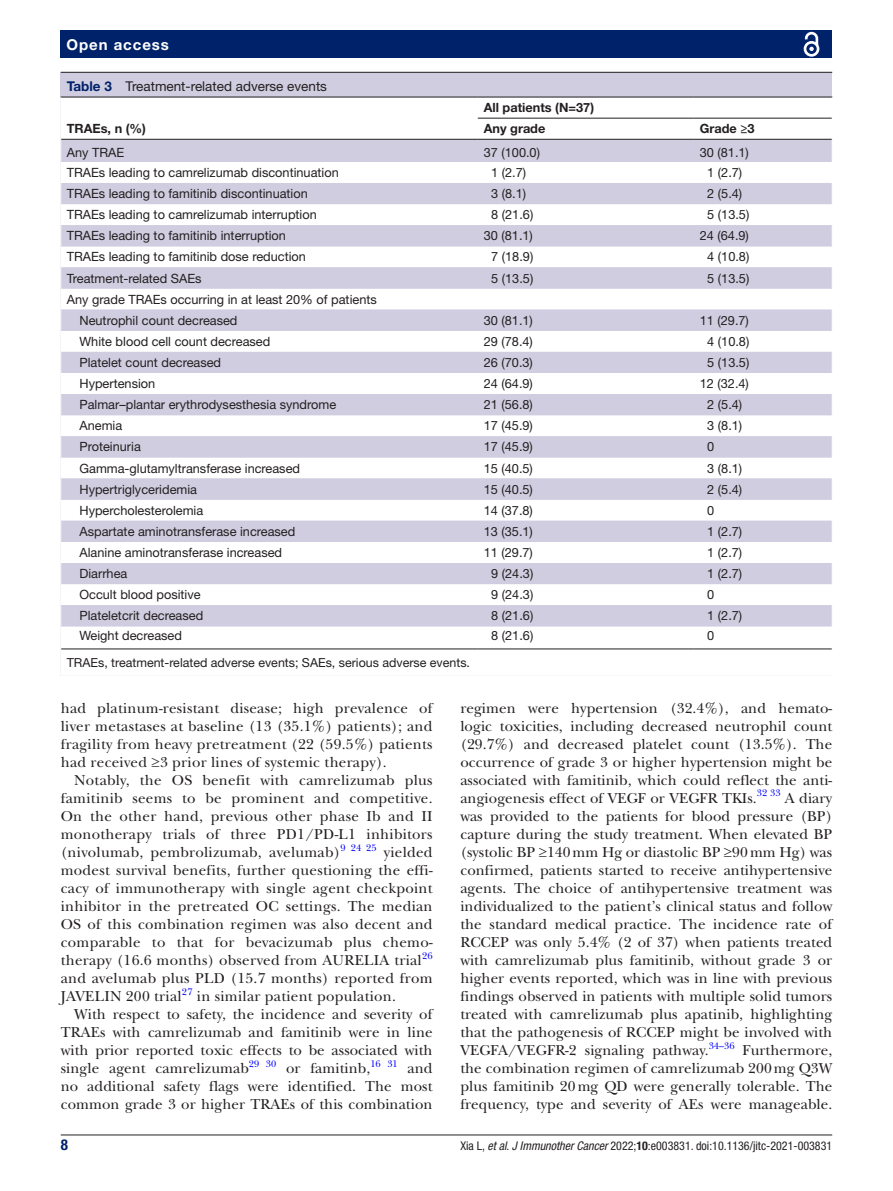
<style>
.page{position:relative;width:893px;height:1191px;background:#fff}
.page>*{position:absolute;margin:0;border:0;box-sizing:border-box;transform-origin:0 0}
.t1{font:15px/18px "New Baskerville";letter-spacing:.005em;color:#231f20;text-align:justify}
.t2{font:700 15px "Helvetica Neue LT Std";letter-spacing:.065em;color:#fff}
.t3{font:700 condensed 15px "Helvetica Neue LT Std";color:#00226b}
.t4{font:13.5px "Helvetica Neue LT Std";color:#231f20}
.t5{font:12.75px/21.1px "Helvetica Neue LT Std";color:#231f20}
.t6{font:700 12.75px/21.1px "Helvetica Neue LT Std";color:#231f20}
.t7{font:12.45px "Helvetica Neue LT Std";color:#231f20}
.t8{font:condensed 12px "Helvetica Neue LT Std";color:#231f20}
.t9{font:9.9px "New Baskerville";letter-spacing:.005em;color:#00f}
.s1{font-weight:700;color:#00226b}
.s2{font-style:italic}
.s3{font-weight:700}
</style>
<div class="page">
<hr style="left:61px;top:1134px;width:771px;height:1px;background:#231f20">
<div style="left:61px;top:31px;width:771px;height:27px;background:#00226b"></div>
<svg style="left:803px;top:31px;width:17px;height:26px"></svg>
<div style="left:61px;top:73px;width:771px;height:603px;background:#d0cde0"></div>
<hr style="left:61px;top:72px;width:771px;height:1px;background:#231f20">
<div style="left:61px;top:98px;width:771px;height:578px;background:#fff"></div>
<svg style="left:61px;top:140px;width:771px;height:486px"></svg>
<hr style="left:61px;top:139px;width:417px;height:1px;background:#231f20">
<hr style="left:61px;top:97px;width:417px;height:1px;background:#231f20">
<hr style="left:478px;top:97px;width:216px;height:1px;background:#231f20">
<hr style="left:694px;top:97px;width:138px;height:1px;background:#231f20">
<hr style="left:478px;top:118px;width:216px;height:1px;background:#231f20">
<hr style="left:478px;top:139px;width:216px;height:1px;background:#231f20">
<hr style="left:694px;top:118px;width:138px;height:1px;background:#231f20">
<hr style="left:694px;top:139px;width:138px;height:1px;background:#231f20">
<hr style="left:61px;top:648px;width:417px;height:1px;background:#231f20">
<hr style="left:478px;top:648px;width:216px;height:1px;background:#231f20">
<hr style="left:694px;top:648px;width:138px;height:1px;background:#231f20">
<svg style="left:60px;top:97px;width:1px;height:579px"></svg>
<hr style="left:67px;top:666px;width:765px;height:1px;background:#fff">
<p class="t2" style="left:66px;top:35px;width:104px">Open access</p>
<p class="t4" style="left:67px;top:78px;width:262px"><span class="s1">Table 3</span> Treatment-related adverse events</p>
<p class="t6" style="left:67px;top:118px;width:81px">TRAEs, n (%)</p>
<p class="t6" style="left:484px;top:97px;width:112px">All patients (N=37)<br>Any grade</p>
<p class="t6" style="left:700px;top:118px;width:56px">Grade ≥3</p>
<p class="t5" style="left:67px;top:142px;width:59px">Any TRAE</p>
<p class="t5" style="left:484px;top:142px;width:58px">37 (100.0)</p>
<p class="t5" style="left:700px;top:142px;width:51px">30 (81.1)</p>
<p class="t5" style="left:67px;top:162px;width:274px">TRAEs leading to camrelizumab discontinuation</p>
<p class="t5" style="left:491px;top:162px;width:36px">1 (2.7)</p>
<p class="t5" style="left:707px;top:162px;width:36px">1 (2.7)</p>
<p class="t5" style="left:67px;top:183px;width:243px">TRAEs leading to famitinib discontinuation</p>
<p class="t5" style="left:491px;top:183px;width:36px">3 (8.1)</p>
<p class="t5" style="left:707px;top:183px;width:36px">2 (5.4)</p>
<p class="t5" style="left:67px;top:204px;width:252px">TRAEs leading to camrelizumab interruption</p>
<p class="t5" style="left:491px;top:204px;width:44px">8 (21.6)</p>
<p class="t5" style="left:707px;top:204px;width:44px">5 (13.5)</p>
<p class="t5" style="left:67px;top:225px;width:221px">TRAEs leading to famitinib interruption</p>
<p class="t5" style="left:484px;top:225px;width:51px">30 (81.1)</p>
<p class="t5" style="left:700px;top:225px;width:51px">24 (64.9)</p>
<p class="t5" style="left:67px;top:246px;width:241px">TRAEs leading to famitinib dose reduction</p>
<p class="t5" style="left:491px;top:246px;width:44px">7 (18.9)</p>
<p class="t5" style="left:707px;top:246px;width:44px">4 (10.8)</p>
<p class="t5" style="left:67px;top:267px;width:136px">Treatment-related SAEs</p>
<p class="t5" style="left:491px;top:267px;width:44px">5 (13.5)</p>
<p class="t5" style="left:707px;top:267px;width:44px">5 (13.5)</p>
<p class="t5" style="left:80px;top:288px;width:299px;text-indent:-13px">Any grade TRAEs occurring in at least 20% of patients<br>Neutrophil count decreased</p>
<p class="t5" style="left:484px;top:309px;width:51px">30 (81.1)</p>
<p class="t5" style="left:700px;top:309px;width:51px">11 (29.7)</p>
<p class="t5" style="left:80px;top:330px;width:192px">White blood cell count decreased</p>
<p class="t5" style="left:484px;top:330px;width:51px">29 (78.4)</p>
<p class="t5" style="left:707px;top:330px;width:44px">4 (10.8)</p>
<p class="t5" style="left:80px;top:352px;width:143px">Platelet count decreased</p>
<p class="t5" style="left:484px;top:352px;width:51px">26 (70.3)</p>
<p class="t5" style="left:707px;top:352px;width:44px">5 (13.5)</p>
<p class="t5" style="left:80px;top:373px;width:77px">Hypertension</p>
<p class="t5" style="left:484px;top:373px;width:51px">24 (64.9)</p>
<p class="t5" style="left:700px;top:373px;width:51px">12 (32.4)</p>
<p class="t5" style="left:80px;top:394px;width:258px">Palmar–plantar erythrodysesthesia syndrome</p>
<p class="t5" style="left:484px;top:394px;width:51px">21 (56.8)</p>
<p class="t5" style="left:707px;top:394px;width:36px">2 (5.4)</p>
<p class="t5" style="left:80px;top:415px;width:44px">Anemia</p>
<p class="t5" style="left:484px;top:415px;width:51px">17 (45.9)</p>
<p class="t5" style="left:707px;top:415px;width:36px">3 (8.1)</p>
<p class="t5" style="left:80px;top:436px;width:63px">Proteinuria</p>
<p class="t5" style="left:484px;top:436px;width:51px">17 (45.9)</p>
<p class="t5" style="left:707px;top:436px;width:9px">0</p>
<p class="t5" style="left:80px;top:457px;width:222px">Gamma-glutamyltransferase increased</p>
<p class="t5" style="left:484px;top:457px;width:51px">15 (40.5)</p>
<p class="t5" style="left:707px;top:457px;width:36px">3 (8.1)</p>
<p class="t5" style="left:80px;top:478px;width:119px">Hypertriglyceridemia</p>
<p class="t5" style="left:484px;top:478px;width:51px">15 (40.5)</p>
<p class="t5" style="left:707px;top:478px;width:36px">2 (5.4)</p>
<p class="t5" style="left:80px;top:499px;width:125px">Hypercholesterolemia</p>
<p class="t5" style="left:484px;top:499px;width:51px">14 (37.8)</p>
<p class="t5" style="left:707px;top:499px;width:9px">0</p>
<p class="t5" style="left:80px;top:520px;width:217px">Aspartate aminotransferase increased</p>
<p class="t5" style="left:484px;top:520px;width:51px">13 (35.1)</p>
<p class="t5" style="left:707px;top:520px;width:36px">1 (2.7)</p>
<p class="t5" style="left:80px;top:541px;width:204px">Alanine aminotransferase increased</p>
<p class="t5" style="left:484px;top:541px;width:51px">11 (29.7)</p>
<p class="t5" style="left:707px;top:541px;width:36px">1 (2.7)</p>
<p class="t5" style="left:80px;top:563px;width:49px">Diarrhea</p>
<p class="t5" style="left:491px;top:563px;width:44px">9 (24.3)</p>
<p class="t5" style="left:707px;top:563px;width:36px">1 (2.7)</p>
<p class="t5" style="left:80px;top:584px;width:123px">Occult blood positive</p>
<p class="t5" style="left:491px;top:584px;width:44px">9 (24.3)</p>
<p class="t5" style="left:707px;top:584px;width:9px">0</p>
<p class="t5" style="left:80px;top:605px;width:125px">Plateletcrit decreased</p>
<p class="t5" style="left:491px;top:605px;width:44px">8 (21.6)</p>
<p class="t5" style="left:707px;top:605px;width:36px">1 (2.7)</p>
<p class="t5" style="left:80px;top:624px;width:104px">Weight decreased</p>
<p class="t5" style="left:491px;top:624px;width:44px">8 (21.6)</p>
<p class="t5" style="left:707px;top:624px;width:9px">0</p>
<p class="t7" style="left:67px;top:655px;width:405px">TRAEs, treatment-related adverse events; SAEs, serious adverse events.</p>
<p class="t1" style="left:61px;top:699px;width:373px">had platinum-resistant disease; high prevalence of liver metastases at baseline (13 (35.1%) patients); and fragility from heavy pretreatment (22 (59.5%) patients had received ≥3 prior lines of systemic therapy).</p>
<p class="t1" style="left:61px;top:771px;width:373px;text-indent:14px">Notably, the OS benefit with camrelizumab plus famitinib seems to be prominent and competitive.<br>On the other hand, previous other phase Ib and II monotherapy trials of three PD1/PD-L1 inhibitors (nivolumab, pembrolizumab, avelumab)<sup>9</sup> <sup>24</sup> <sup>25</sup></p>
<p class="t1" style="left:61px;top:843px;width:373px;text-indent:323px">yielded modest survival benefits, further questioning the effi&shy;cacy of immunotherapy with single agent checkpoint inhibitor in the pretreated OC settings. The median OS of this combination regimen was also decent and comparable to that for bevacizumab plus chemo&shy;therapy (16.6 months) observed from AURELIA trial</p>
<p class="t9" style="left:422px;top:949px;width:12px">26</p>
<p class="t1" style="left:61px;top:969px;width:373px">and avelumab plus PLD (15.7 months) reported from<br>JAVELIN 200 trial<sup>27</sup> in similar patient population.</p>
<p class="t1" style="left:61px;top:1005px;width:373px;text-indent:14px">With respect to safety, the incidence and severity of TRAEs with camrelizumab and famitinib were in line with prior reported toxic effects to be associated with single agent camrelizumab</p>
<p class="t9" style="left:249px;top:1057px;width:29px">29 30</p>
<p class="t1" style="left:286px;top:1059px;width:86px">or famitinb,</p>
<p class="t9" style="left:370px;top:1057px;width:29px">16 31</p>
<p class="t1" style="left:61px;top:1059px;width:373px;text-indent:347px">and no additional safety flags were identified. The most common grade 3 or higher TRAEs of this combination</p>
<p class="t1" style="left:460px;top:699px;width:373px">regimen were hypertension (32.4%), and hemato&shy;logic toxicities, including decreased neutrophil count (29.7%) and decreased platelet count (13.5%). The occurrence of grade 3 or higher hypertension might be associated with famitinib, which could reflect the anti&shy;angiogenesis effect of VEGF or VEGFR TKIs.</p>
<p class="t9" style="left:757px;top:787px;width:25px">32 33</p>
<p class="t1" style="left:460px;top:789px;width:373px;text-indent:325px">A diary was provided to the patients for blood pressure (BP) capture during the study treatment. When elevated BP (systolic BP ≥140mm Hg or diastolic BP ≥90mm Hg) was confirmed, patients started to receive antihypertensive agents. The choice of antihypertensive treatment was individualized to the patient’s clinical status and follow the standard medical practice. The incidence rate of RCCEP was only 5.4% (2 of 37) when patients treated with camrelizumab plus famitinib, without grade 3 or higher events reported, which was in line with previous findings observed in patients with multiple solid tumors treated with camrelizumab plus apatinib, highlighting that the pathogenesis of RCCEP might be involved with VEGFA/VEGFR-2 signaling pathway.<sup>34–36</sup></p>
<p class="t1" style="left:460px;top:1041px;width:373px;text-indent:282px">Furthermore, the combination regimen of camrelizumab 200mg Q3W plus famitinib 20mg QD were generally tolerable. The frequency, type and severity of AEs were manageable.</p>
<p class="t3" style="left:61px;top:1135px;width:9px">8</p>
<p class="t8" style="left:460px;top:1138px;width:373px">Xia L, <span class="s2">et al</span>. <span class="s2">J Immunother Cancer</span> 2022;<span class="s3">10</span>:e003831. doi:10.1136/jitc-2021-003831</p>
</div>
